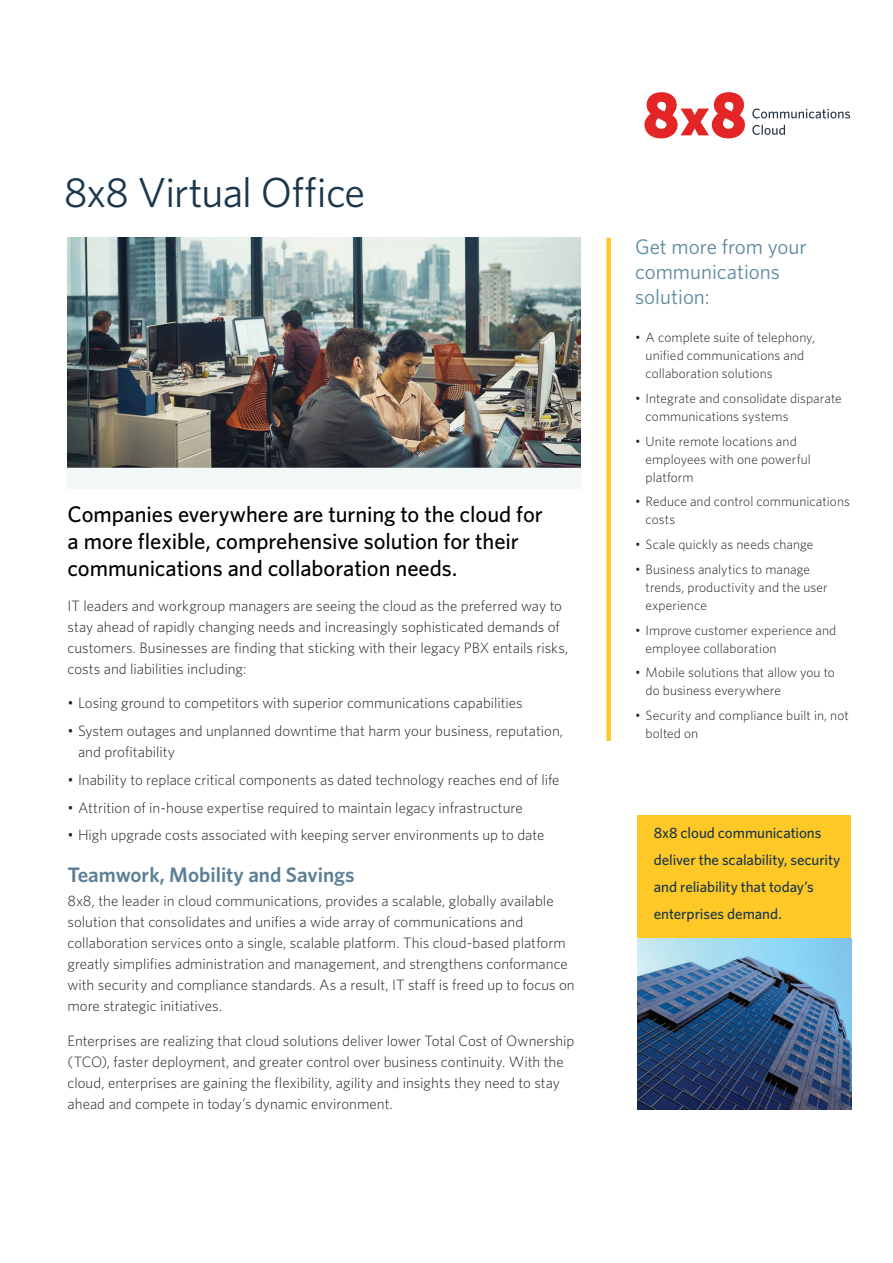
<style>
.page{position:relative;width:893px;height:1263px;background:#fff}
.page>*{position:absolute;margin:0;border:0;box-sizing:border-box;transform-origin:0 0}
.t1{font:42px "Whitney";letter-spacing:-.025em;color:#1a374b}
.t2{font:500 22.5px/27px "Whitney";letter-spacing:-.005em;color:#000}
.t3{font:21px/25.2px "Whitney";color:#5d8a9f}
.t4{font:600 21px "Whitney";color:#5c7f95}
.t5{font:300 15px/21px "Whitney";color:#231f20}
.t6{font:500 15px/27px "Whitney";letter-spacing:-.005em;color:#1a374b}
.t7{font:300 13.5px/18px "Whitney";letter-spacing:.005em;color:#231f20}
</style>
<div class="page">
<div style="left:606px;top:238px;width:5px;height:503px;background:#fec827"></div>
<div style="left:638px;top:815px;width:213px;height:294px;background:#fec827"></div>
<img style="left:637px;top:938px;width:214px;height:171px">
<svg style="left:644px;top:92px;width:101px;height:46px"></svg>
<svg style="left:752px;top:109px;width:98px;height:10px"></svg>
<svg style="left:752px;top:125px;width:33px;height:10px"></svg>
<img style="left:68px;top:237px;width:512px;height:252px">
<h1 class="t1" style="left:64px;top:165px;width:303px">8x8 Virtual Office</h1>
<h2 class="t2" style="left:68px;top:501px;width:477px">Companies everywhere are turning to the cloud for a more flexible, comprehensive solution for their communications and collaboration needs.</h2>
<p class="t5" style="left:68px;top:595px;width:502px">IT leaders and workgroup managers are seeing the cloud as the preferred way to stay ahead of rapidly changing needs and increasingly sophisticated demands of customers. Businesses are finding that sticking with their legacy PBX entails risks, costs and liabilities including:</p>
<p class="t5" style="left:68px;top:692px;width:457px">• Losing ground to competitors with superior communications capabilities</p>
<p class="t5" style="left:78px;top:720px;width:487px;text-indent:-10px">• System outages and unplanned downtime that harm your business, reputation, and profitability</p>
<p class="t5" style="left:68px;top:769px;width:494px">• Inability to replace critical components as dated technology reaches end of life</p>
<p class="t5" style="left:68px;top:796px;width:457px">• Attrition of in-house expertise required to maintain legacy infrastructure</p>
<p class="t5" style="left:68px;top:824px;width:478px">• High upgrade costs associated with keeping server environments up to date</p>
<h3 class="t4" style="left:68px;top:860px;width:289px">Teamwork, Mobility and Savings</h3>
<p class="t5" style="left:68px;top:890px;width:509px">8x8, the leader in cloud communications, provides a scalable, globally available solution that consolidates and unifies a wide array of communications and collaboration services onto a single, scalable platform. This cloud-based platform greatly simplifies administration and management, and strengthens conformance with security and compliance standards. As a result, IT staff is freed up to focus on more strategic initiatives.</p>
<p class="t5" style="left:68px;top:1029px;width:508px">Enterprises are realizing that cloud solutions deliver lower Total Cost of Ownership (TCO), faster deployment, and greater control over business continuity. With the cloud, enterprises are gaining the flexibility, agility and insights they need to stay ahead and compete in today’s dynamic environment.</p>
<h3 class="t3" style="left:635px;top:233px;width:173px">Get more from your communications solution:</h3>
<p class="t7" style="left:646px;top:328px;width:171px;text-indent:-11px">• A complete suite of telephony, unified communications and collaboration solutions</p>
<p class="t7" style="left:646px;top:389px;width:198px;text-indent:-11px">• Integrate and consolidate disparate communications systems</p>
<p class="t7" style="left:646px;top:431px;width:167px;text-indent:-11px">• Unite remote locations and employees with one powerful platform</p>
<p class="t7" style="left:646px;top:492px;width:206px;text-indent:-11px">• Reduce and control communications costs</p>
<p class="t7" style="left:635px;top:535px;width:180px">• Scale quickly as needs change</p>
<p class="t7" style="left:646px;top:560px;width:184px;text-indent:-11px">• Business analytics to manage trends, productivity and the user experience</p>
<p class="t7" style="left:646px;top:620px;width:192px;text-indent:-11px">• Improve customer experience and employee collaboration</p>
<p class="t7" style="left:646px;top:663px;width:191px;text-indent:-11px">• Mobile solutions that allow you to do business everywhere</p>
<p class="t7" style="left:646px;top:706px;width:205px;text-indent:-11px">• Security and compliance built in, not bolted on</p>
<p class="t6" style="left:654px;top:819px;width:188px">8x8 cloud communications deliver the scalability, security and reliability that today’s enterprises demand.</p>
</div>
